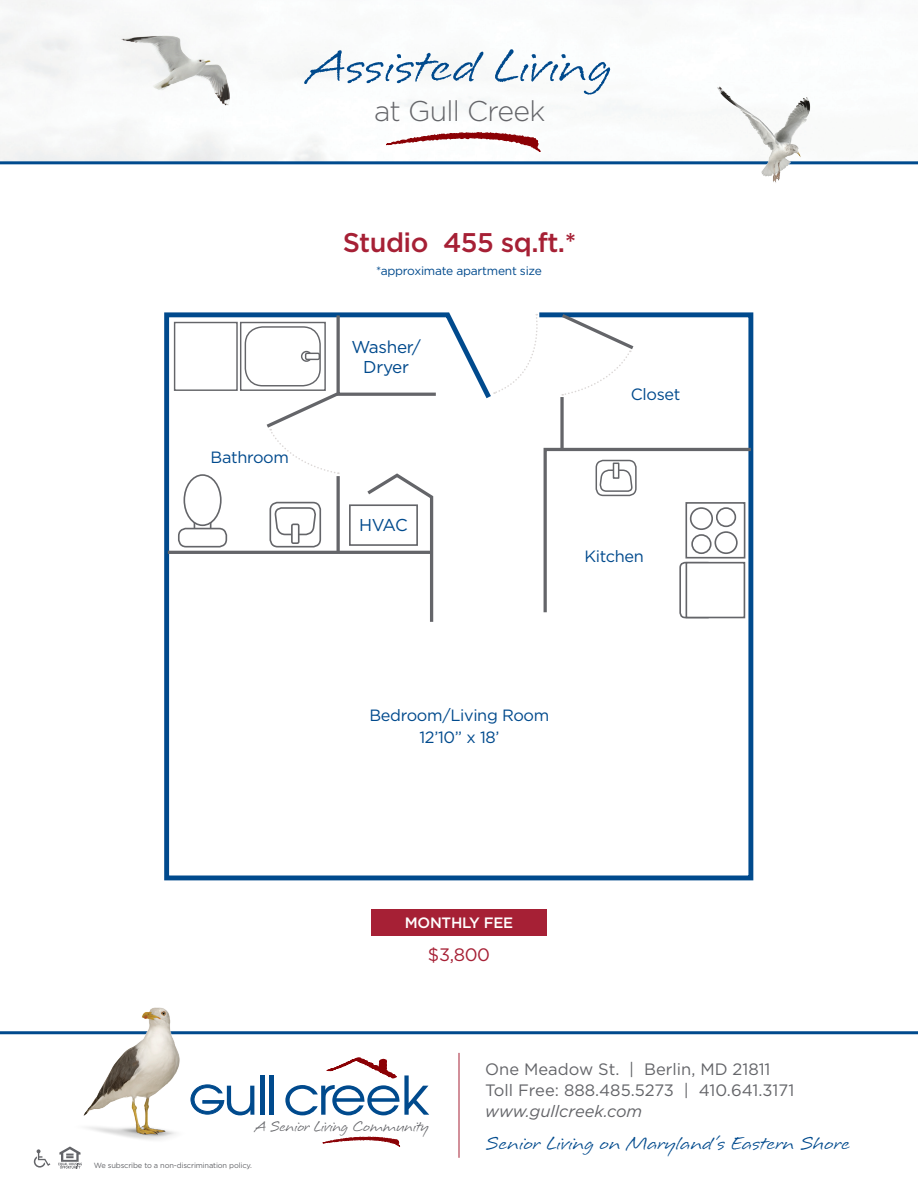
<style>
.page{position:relative;width:918px;height:1188px;background:#fff}
.page>*{position:absolute;margin:0;border:0;box-sizing:border-box;transform-origin:0 0}
.t1{font:60px "Longhand";letter-spacing:-.02em;color:#004a8d}
.t2{font:300 28.5px "Gotham";letter-spacing:-.025em;color:#646569}
.t3{font:500 27px "Gotham";letter-spacing:-.02em;color:#a62035}
.t4{font:24px "Longhand";letter-spacing:-.02em;color:#004a8d}
.t5{font:19.35px "Longhand";letter-spacing:-.03em;color:#646569;scale:.92 1}
.t6{font:18px "Gotham";color:#a62035}
.t7{font:17.1px "Gotham";letter-spacing:-.02em;color:#004a8d}
.t8{font:16.5px "Gotham";color:#646569}
.t9{font:italic 16.5px "Gotham";color:#646569}
.t10{font:16.35px "Gotham";letter-spacing:-.02em;color:#004a8d}
.t11{font:500 15px "Gotham";letter-spacing:-.02em;color:#fff}
.t12{font:12px "Gotham";letter-spacing:-.02em;color:#004a8d}
.t13{font:7.5px "Gotham";letter-spacing:-.02em;color:#646569}
</style>
<div class="page">
<div style="left:372px;top:910px;width:175px;height:26px;background:#a62035"></div>
<img style="left:62px;top:0;width:222px;height:145px">
<svg style="left:386px;top:132px;width:155px;height:21px"></svg>
<hr style="left:0;top:161px;width:918px;height:3px;background:#004a8d">
<img style="left:712px;top:77px;width:120px;height:106px">
<svg style="left:322px;top:1136px;width:79px;height:11px"></svg>
<hr style="left:260px;top:1075px;width:4px;height:40px;background:#004a8d">
<hr style="left:270px;top:1075px;width:4px;height:40px;background:#004a8d">
<svg style="left:219px;top:1085px;width:35px;height:30px"></svg>
<svg style="left:285px;top:1057px;width:144px;height:58px"></svg>
<svg style="left:58px;top:1147px;width:24px;height:22px"></svg>
<svg style="left:34px;top:1149px;width:16px;height:19px"></svg>
<hr style="left:0;top:1031px;width:918px;height:3px;background:#004a8d">
<hr style="left:459px;top:1053px;width:1px;height:105px;background:#a62035">
<img style="left:59px;top:1007px;width:160px;height:133px">
<svg style="left:164px;top:312px;width:590px;height:569px"></svg>
<div style="left:240px;top:322px;width:86px;height:69px;border:1px solid #646569"></div>
<div style="left:174px;top:322px;width:64px;height:69px;border:1px solid #646569"></div>
<div style="left:245px;top:326px;width:76px;height:60px;border:1px solid #646569;border-radius:17px"></div>
<div style="left:194px;top:519px;width:17px;height:15px;border:2px solid #646569"></div>
<div style="left:179px;top:529px;width:47px;height:18px;background:#fff;border-radius:7px"></div>
<div style="left:178px;top:528px;width:49px;height:19px;border:2px solid #646569;border-radius:7px"></div>
<div style="left:184px;top:475px;width:37px;height:50px;background:#fff;border-radius:50%"></div>
<div style="left:184px;top:474px;width:38px;height:52px;border:2px solid #646569;border-radius:50%"></div>
<svg style="left:558px;top:312px;width:79px;height:84px"></svg>
<svg style="left:493px;top:314px;width:46px;height:81px"></svg>
<hr style="left:168px;top:551px;width:265px;height:3px;background:#646569">
<svg style="left:263px;top:312px;width:176px;height:313px"></svg>
<div style="left:679px;top:562px;width:34px;height:56px;border:2px solid #646569;border-radius:5px"></div>
<svg style="left:686px;top:616px;width:59px;height:2px"></svg>
<div style="left:349px;top:504px;width:69px;height:42px;background:#fff;border:2px solid #646569"></div>
<svg style="left:560px;top:397px;width:4px;height:49px"></svg>
<svg style="left:542px;top:446px;width:212px;height:170px"></svg>
<div style="left:306px;top:353px;width:13px;height:6px;background:#fff;border-radius:2px"></div>
<div style="left:305px;top:353px;width:15px;height:7px;border:1px solid #646569;border-radius:2px"></div>
<p class="t1" style="left:307px;top:36px;width:307px">Assisted Living</p>
<p class="t2" style="left:374px;top:93px;width:173px">at Gull Creek</p>
<p class="t3" style="left:343px;top:225px;width:235px">Studio 455 sq.ft.*</p>
<p class="t12" style="left:376px;top:263px;width:167px">*approximate apartment size</p>
<p class="t10" style="left:211px;top:447px;width:80px">Bathroom</p>
<p class="t7" style="left:352px;top:336px;width:71px">Washer/</p>
<p class="t7" style="left:363px;top:356px;width:47px">Dryer</p>
<p class="t7" style="left:359px;top:514px;width:50px">HVAC</p>
<p class="t10" style="left:631px;top:384px;width:51px">Closet</p>
<p class="t10" style="left:584px;top:546px;width:61px">Kitchen</p>
<p class="t10" style="left:369px;top:704px;width:181px">Bedroom/Living Room</p>
<p class="t10" style="left:419px;top:727px;width:82px">12’10” x 18’</p>
<p class="t11" style="left:405px;top:913px;width:110px">MONTHLY FEE</p>
<p class="t6" style="left:428px;top:943px;width:64px">$3,800</p>
<p class="t5" style="left:255px;top:1117px;width:191px">A Senior Living Community</p>
<p class="t13" style="left:94px;top:1161px;width:160px">We subscribe to a non-discrimination policy.</p>
<p class="t8" style="left:485px;top:1059px;width:287px">One Meadow St. | Berlin, MD 21811</p>
<p class="t8" style="left:485px;top:1080px;width:311px">Toll Free: 888.485.5273 | 410.641.3171</p>
<p class="t9" style="left:485px;top:1101px;width:159px">www.gullcreek.com</p>
<p class="t4" style="left:485px;top:1131px;width:366px">Senior Living on Maryland’s Eastern Shore</p>
</div>
